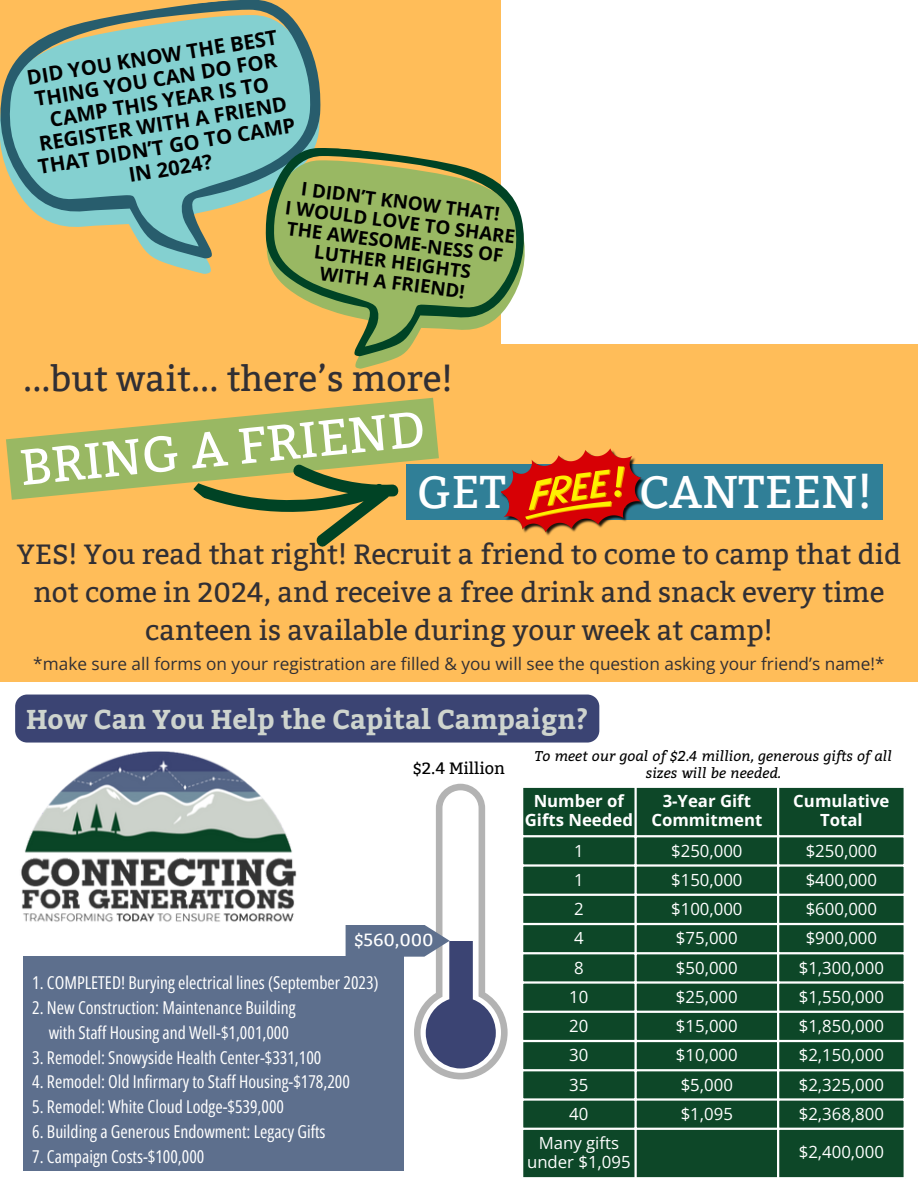
<style>
.page{position:relative;width:918px;height:1188px;background:#ffbd59}
.page>*{position:absolute;margin:0;border:0;box-sizing:border-box;transform-origin:0 0}
.t1{font:50.25px "Bitter";color:#fff}
.t2{font:45.75px "Bitter";color:#fff}
.t3{font:35.25px "Bitter";color:#312f34}
.t4{font:27.75px/38.2px "Bitter";color:#312f34;text-align:center}
.t5{font:700 27.15px "Bitter";color:#ced4ce}
.t6{font:700 20.25px/22.5px "Open Sans";color:#000;text-align:center}
.t7{font:700 18.75px/20.2px "Open Sans";color:#000;text-align:center}
.t8{font:17.7px/24.8px "Open Sans Condensed";color:#fff;text-align:center}
.t9{font:17.55px "Bitter";color:#fff}
.t10{font:17.25px "Open Sans";color:#312f34}
.t11{font:16.8px/19.2px "Open Sans";color:#fff;text-align:center}
.t12{font:700 16.8px/19.2px "Open Sans";color:#fff;text-align:center}
.t13{font:16.35px "Bitter";color:#000}
.t14{font:italic 14.25px/16.8px "Bitter";color:#000;text-align:center}
</style>
<div class="page">
<div style="left:501px;top:0;width:417px;height:344px;background:#fff"></div>
<div style="left:0;top:683px;width:918px;height:505px;background:#fff"></div>
<svg style="left:0;top:0;width:321px;height:274px;fill:#84d0d0"></svg>
<svg style="left:253px;top:142px;width:272px;height:227px;fill:#99b863"></svg>
<div style="left:406px;top:465px;width:477px;height:55px;background:#307f97"></div>
<img style="left:501px;top:449px;width:143px;height:87px">
<svg style="left:6px;top:398px;width:433px;height:102px;fill:#99b863"></svg>
<svg style="left:193px;top:398px;width:213px;height:149px"></svg>
<div style="left:15px;top:695px;width:584px;height:48px;background:#3b4473"></div>
<div style="left:523px;top:788px;width:381px;height:389px;background:#0d4728"></div>
<hr style="left:634px;top:788px;width:3px;height:389px;background:#fff">
<hr style="left:777px;top:788px;width:2px;height:389px;background:#fff">
<hr style="left:521px;top:835px;width:385px;height:2px;background:#fff">
<hr style="left:521px;top:864px;width:385px;height:3px;background:#fff">
<hr style="left:521px;top:894px;width:385px;height:2px;background:#fff">
<hr style="left:521px;top:923px;width:385px;height:2px;background:#fff">
<hr style="left:521px;top:952px;width:385px;height:2px;background:#fff">
<hr style="left:521px;top:981px;width:385px;height:3px;background:#fff">
<hr style="left:521px;top:1011px;width:385px;height:2px;background:#fff">
<hr style="left:521px;top:1040px;width:385px;height:2px;background:#fff">
<hr style="left:521px;top:1069px;width:385px;height:2px;background:#fff">
<hr style="left:521px;top:1098px;width:385px;height:3px;background:#fff">
<hr style="left:521px;top:1128px;width:385px;height:2px;background:#fff">
<img style="left:21px;top:751px;width:276px;height:171px">
<div style="left:23px;top:957px;width:380px;height:214px;background:#5d6f8d"></div>
<svg style="left:346px;top:784px;width:161px;height:295px"></svg>
<p class="t6" style="left:22px;top:66px;width:262px;rotate:-9deg">DID YOU KNOW THE BEST<br>THING YOU CAN DO FOR<br>CAMP THIS YEAR IS TO<br>REGISTER WITH A FRIEND<br>THAT DIDN’T GO TO CAMP<br>IN 2024?</p>
<p class="t7" style="left:289px;top:177px;width:233px;rotate:7deg">I DIDN’T KNOW THAT!<br>I WOULD LOVE TO SHARE<br>THE AWESOME-NESS OF<br>LUTHER HEIGHTS<br>WITH A FRIEND!</p>
<p class="t3" style="left:23px;top:358px;width:431px">...but wait... there’s more!</p>
<h5 class="t1" style="left:17px;top:440px;width:407px;rotate:-6deg">BRING A FRIEND</h5>
<p class="t2" style="left:417px;top:465px;width:457px">GET FREE CANTEEN!</p>
<h5 class="t4" style="left:17px;top:535px;width:886px">YES! You read that right! Recruit a friend to come to camp that did not come in 2024, and receive a free drink and snack every time canteen is available during your week at camp!</h5>
<p class="t10" style="left:33px;top:651px;width:853px">*make sure all forms on your registration are filled &amp; you will see the question asking your friend’s name!*</p>
<h2 class="t5" style="left:26px;top:700px;width:564px">How Can You Help the Capital Campaign?</h2>
<p class="t13" style="left:413px;top:759px;width:94px">$2.4 Million</p>
<p class="t9" style="left:354px;top:929px;width:81px">$560,000</p>
<p class="t8" style="left:32px;top:970px;width:348px">1. COMPLETED! Burying electrical lines (September 2023)</p>
<p class="t8" style="left:32px;top:995px;width:265px">2. New Construction: Maintenance Building with Staff Housing and Well-$1,001,000</p>
<p class="t8" style="left:32px;top:1044px;width:291px">3. Remodel: Snowyside Health Center-$331,100</p>
<p class="t8" style="left:32px;top:1069px;width:319px">4. Remodel: Old Infirmary to Staff Housing-$178,200</p>
<p class="t8" style="left:32px;top:1094px;width:253px">5. Remodel: White Cloud Lodge-$539,000</p>
<p class="t8" style="left:32px;top:1119px;width:295px">6. Building a Generous Endowment: Legacy Gifts</p>
<p class="t8" style="left:32px;top:1143px;width:174px">7. Campaign Costs-$100,000</p>
<p class="t14" style="left:535px;top:747px;width:359px">To meet our goal of $2.4 million, generous gifts of all sizes will be needed.</p>
<p class="t12" style="left:525px;top:791px;width:110px">Number of<br>Gifts Needed</p>
<h1 class="t12" style="left:651px;top:791px;width:112px">3-Year Gift<br>Commitment</h1>
<p class="t12" style="left:793px;top:791px;width:98px">Cumulative<br>Total</p>
<h1 class="t11" style="left:574px;top:840px;width:11px">1</h1>
<h4 class="t11" style="left:671px;top:840px;width:73px">$250,000</h4>
<h6 class="t11" style="left:806px;top:840px;width:73px">$250,000</h6>
<h3 class="t11" style="left:574px;top:870px;width:11px">1</h3>
<p class="t11" style="left:671px;top:870px;width:73px">$150,000</p>
<h6 class="t11" style="left:806px;top:870px;width:73px">$400,000</h6>
<p class="t11" style="left:574px;top:899px;width:11px">2</p>
<h6 class="t11" style="left:671px;top:899px;width:73px">$100,000</h6>
<h6 class="t11" style="left:806px;top:899px;width:73px">$600,000</h6>
<p class="t11" style="left:574px;top:928px;width:11px">4</p>
<p class="t11" style="left:676px;top:928px;width:63px">$75,000</p>
<p class="t11" style="left:806px;top:928px;width:73px">$900,000</p>
<p class="t11" style="left:574px;top:957px;width:11px">8</p>
<p class="t11" style="left:676px;top:957px;width:63px">$50,000</p>
<p class="t11" style="left:799px;top:957px;width:87px">$1,300,000</p>
<p class="t11" style="left:569px;top:987px;width:21px">10</p>
<p class="t11" style="left:676px;top:987px;width:63px">$25,000</p>
<p class="t11" style="left:799px;top:987px;width:87px">$1,550,000</p>
<p class="t11" style="left:569px;top:1016px;width:21px">20</p>
<p class="t11" style="left:676px;top:1016px;width:63px">$15,000</p>
<p class="t11" style="left:799px;top:1016px;width:87px">$1,850,000</p>
<p class="t11" style="left:569px;top:1045px;width:21px">30</p>
<p class="t11" style="left:676px;top:1045px;width:63px">$10,000</p>
<p class="t11" style="left:799px;top:1045px;width:87px">$2,150,000</p>
<p class="t11" style="left:569px;top:1074px;width:21px">35</p>
<p class="t11" style="left:681px;top:1074px;width:54px">$5,000</p>
<p class="t11" style="left:799px;top:1074px;width:87px">$2,325,000</p>
<p class="t11" style="left:569px;top:1104px;width:21px">40</p>
<p class="t11" style="left:681px;top:1104px;width:54px">$1,095</p>
<p class="t11" style="left:799px;top:1104px;width:87px">$2,368,800</p>
<p class="t11" style="left:527px;top:1133px;width:105px">Many gifts under $1,095</p>
<p class="t11" style="left:799px;top:1142px;width:87px">$2,400,000</p>
</div>
